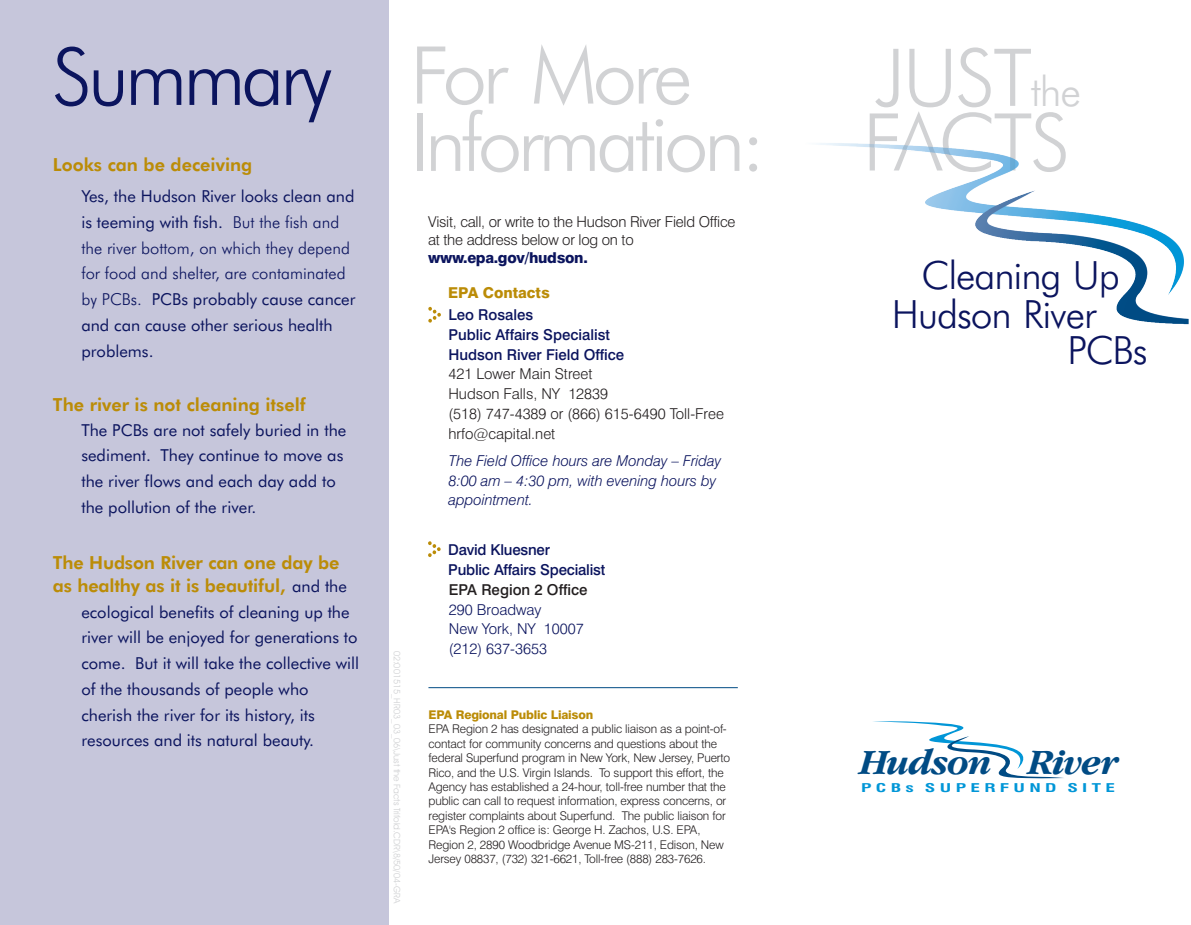
<style>
.page{position:relative;width:1191px;height:925px;background:#fff}
.page>*{position:absolute;margin:0;border:0;box-sizing:border-box;transform-origin:0 0}
.t1{font:300 79.65px "Futura BT";letter-spacing:-.06em;color:#d1d2d4}
.t2{font:300 79.65px "Futura BT";letter-spacing:-.055em;color:#0b145e}
.t3{font:300 39px "Futura BT";letter-spacing:-.03em;color:#0b145e}
.t4{font:italic 700 36.75px "Garamond IT Cby BT";letter-spacing:-.02em;color:#004b84}
.t5{font:800 18px "Futura BT";letter-spacing:-.005em;color:#bb8c07}
.t6{font:16.5px/25.7px "Futura BT";color:#0b145e}
.t7{font:300 16.5px/25.7px "Futura BT";color:#0b145e}
.t8{font:500 15px/19.8px "Swiss 721 BT";color:#0b145e}
.t9{font:300 15px/19.8px "Swiss 721 BT";color:#231f20}
.t10{font:italic 300 15px/19.8px "Swiss 721 BT";color:#0b145e}
.t11{font:300 15px/18px "Swiss 721 BT";letter-spacing:-.02em;color:#231f20}
.t12{font:300 15px/19.8px "Swiss 721 BT";color:#0b145e}
.t13{font:800 15px "Swiss 721 BT";letter-spacing:-.02em;color:#0b145e}
.t14{font:500 15px "Swiss 721 BT";color:#231f20}
.t15{font:800 15px "Swiss 721 BT";color:#bb8c07}
.t16{font:300 12px/14.4px "Swiss 721 BT";letter-spacing:-.015em;color:#231f20}
.t17{font:800 12px "Swiss 721 BT";letter-spacing:-.015em;color:#bb8c07}
.t18{font:700 condensed 11.85px "Swiss 721 BT";letter-spacing:.225em;color:#0196d7;scale:1.64 1}
.t19{font:9px "Avant Garde IT Cby BT";color:#d1d2d4}
.s1{color:#d1d2d4}
.s2{font-size:41.55px}
.s3{font-weight:400;font-size:16.5px;color:#0b145e}
</style>
<div class="page">
<div style="left:0;top:0;width:389px;height:925px;background:#c6c6db"></div>
<svg style="left:873px;top:721px;width:191px;height:57px"></svg>
<svg style="left:428px;top:307px;width:13px;height:16px"></svg>
<svg style="left:428px;top:541px;width:13px;height:16px"></svg>
<hr style="left:428px;top:687px;width:310px;height:1px;background:#004b84">
<img style="left:819px;top:143px;width:370px;height:181px">
<h1 class="t2" style="left:52px;top:45px;width:642px">Summary <span class="s1">For More</span></h1>
<h1 class="t1" style="left:875px;top:46px;width:207px">JUST<span class="s2">the</span></h1>
<h3 class="t5" style="left:53px;top:158px;width:201px">Looks can be deceiving</h3>
<h1 class="t1" style="left:410px;top:111px;width:357px">Information:</h1>
<h1 class="t1" style="left:862px;top:110px;width:209px">FACTS</h1>
<h3 class="t6" style="left:81px;top:185px;width:275px">Yes, the Hudson River looks clean and is teeming with fish.</h3>
<h3 class="t7" style="left:81px;top:211px;width:270px;text-indent:151px">But the fish and the river bottom, on which they depend for food and shelter, are contaminated by PCBs.</h3>
<h3 class="t6" style="left:81px;top:288px;width:276px;text-indent:70px">PCBs probably cause cancer and can cause other serious health problems.</h3>
<h3 class="t5" style="left:53px;top:398px;width:254px">The river is not cleaning itself</h3>
<h3 class="t6" style="left:81px;top:418px;width:266px">The PCBs are not safely buried in the sediment.</h3>
<h3 class="t6" style="left:81px;top:444px;width:263px;text-indent:79px">They continue to move as the river flows and each day add to the pollution of the river.</h3>
<h3 class="t5" style="left:53px;top:555px;width:288px">The Hudson River can one day be</h3>
<h3 class="t5" style="left:53px;top:579px;width:296px">as healthy as it is beautiful, <span class="s3">and the</span></h3>
<h3 class="t6" style="left:81px;top:600px;width:278px">ecological benefits of cleaning up the river will be enjoyed for generations to come.</h3>
<h3 class="t6" style="left:81px;top:652px;width:279px;text-indent:54px">But it will take the collective will of the thousands of people who cherish the river for its history, its resources and its natural beauty.</h3>
<p class="t19" style="left:402px;top:650px;width:254px;rotate:90deg">02:001515_HR03_03_06\Just the Facts Trifold.CDR\8/50/04-GRA</p>
<p class="t11" style="left:428px;top:214px;width:309px">Visit, call, or write to the Hudson River Field Office at the address below or log on to</p>
<p class="t13" style="left:428px;top:252px;width:161px">www.epa.gov/hudson.</p>
<p class="t15" style="left:448px;top:287px;width:103px">EPA Contacts</p>
<p class="t8" style="left:448px;top:306px;width:177px">Leo Rosales<br>Public Affairs Specialist<br>Hudson River Field Office</p>
<p class="t9" style="left:448px;top:366px;width:277px">421 Lower Main Street<br>Hudson Falls, NY 12839<br>(518) 747-4389 or (866) 615-6490 Toll-Free hrfo@capital.net</p>
<p class="t10" style="left:448px;top:452px;width:274px">The Field Office hours are Monday – Friday<br>8:00 am – 4:30 pm, with evening hours by appointment.</p>
<p class="t8" style="left:448px;top:541px;width:158px">David Kluesner<br>Public Affairs Specialist</p>
<p class="t14" style="left:449px;top:584px;width:140px">EPA Region 2 Office</p>
<p class="t12" style="left:449px;top:601px;width:136px">290 Broadway<br>New York, NY 10007 (212) 637-3653</p>
<p class="t17" style="left:428px;top:710px;width:166px">EPA Regional Public Liaison</p>
<p class="t16" style="left:428px;top:723px;width:303px">EPA Region 2 has designated a public liaison as a point-of&shy;contact for community concerns and questions about the federal Superfund program in New York, New Jersey, Puerto Rico, and the U.S. Virgin Islands. To support this effort, the Agency has established a 24-hour, toll-free number that the public can call to request information, express concerns, or register complaints about Superfund. The public liaison for EPA's Region 2 office is: George H. Zachos, U.S. EPA, Region 2, 2890 Woodbridge Avenue MS-211, Edison, New Jersey 08837, (732) 321-6621, Toll-free (888) 283-7626.</p>
<h2 class="t3" style="left:921px;top:260px;width:200px">Cleaning Up</h2>
<h2 class="t3" style="left:892px;top:299px;width:206px">Hudson River</h2>
<h2 class="t3" style="left:1067px;top:335px;width:82px">PCBs</h2>
<h3 class="t4" style="left:860px;top:740px;width:133px">Hudson</h3>
<h3 class="t4" style="left:1028px;top:740px;width:92px">River</h3>
<p class="t18" style="left:861px;top:780px;width:156px">PCBs SUPERFUND SITE</p>
</div>
